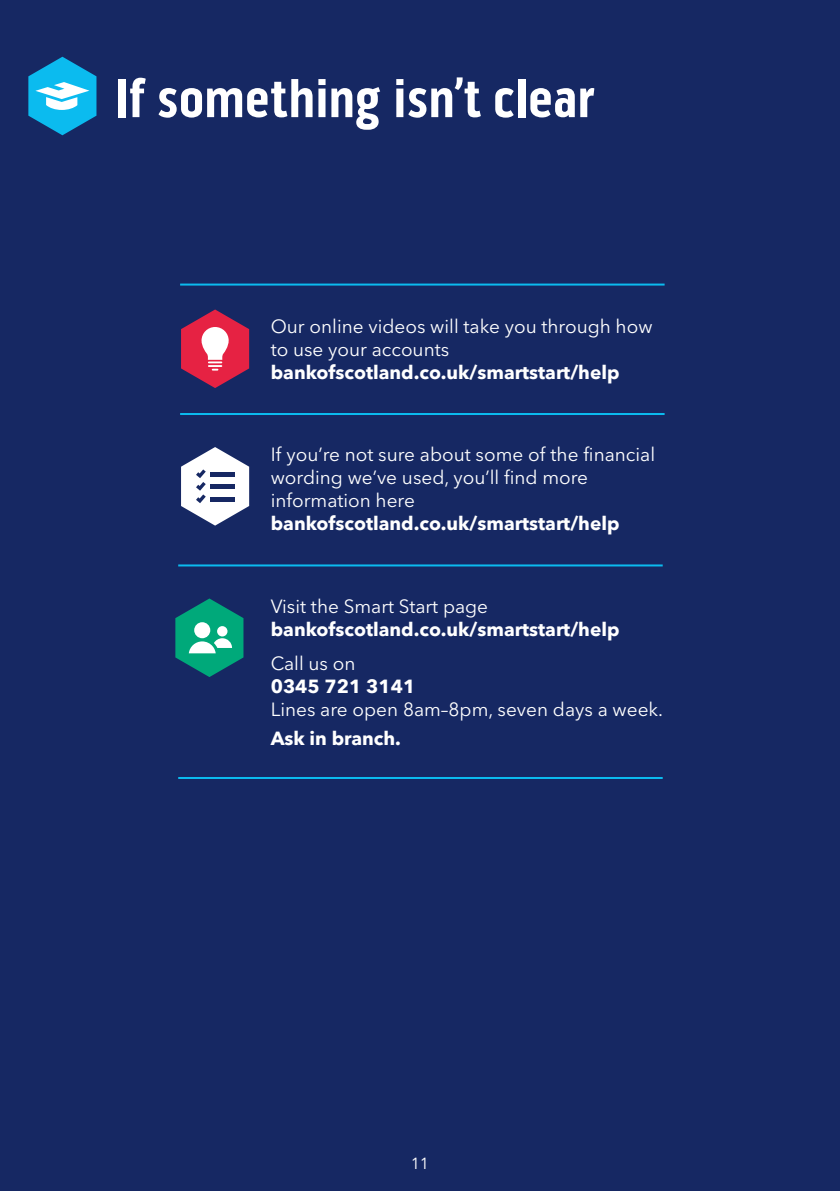
<style>
.page{position:relative;width:840px;height:1191px;background:#fff}
.page>*{position:absolute;margin:0;border:0;box-sizing:border-box;transform-origin:0 0}
.t1{font:700 56px "Bo S Pill Gothic";letter-spacing:-.01em;color:#fff}
.t2{font:19px/23px "Avenir Next LT Pro";color:#fff}
.t3{font:700 19px/23px "Avenir Next LT Pro";color:#fff}
.t4{font:16px "Avenir Next LT Pro";color:#fff}
.s1{font-weight:700}
.s2{font-weight:400}
</style>
<div class="page">
<div style="left:0;top:0;width:839px;height:1191px;background:#162863"></div>
<svg style="left:28px;top:57px;width:68px;height:78px"></svg>
<svg style="left:181px;top:447px;width:68px;height:78px"></svg>
<svg style="left:175px;top:598px;width:68px;height:79px"></svg>
<hr style="left:180px;top:283px;width:484px;height:2px;background:#0bbbef">
<hr style="left:180px;top:413px;width:484px;height:2px;background:#0bbbef">
<hr style="left:178px;top:564px;width:484px;height:2px;background:#0bbbef">
<hr style="left:178px;top:777px;width:484px;height:2px;background:#0bbbef">
<svg style="left:181px;top:309px;width:68px;height:79px"></svg>
<p class="t1" style="left:113px;top:65px;width:482px">If something isn’t clear</p>
<p class="t2" style="left:270px;top:315px;width:383px">Our online videos will take you through how to use your accounts <span class="s1">bankofscotland.co.uk/smartstart/help</span></p>
<p class="t2" style="left:270px;top:443px;width:386px">If you’re not sure about some of the financial wording we’ve used, you’ll find more information here <span class="s1">bankofscotland.co.uk/smartstart/help</span></p>
<p class="t3" style="left:270px;top:594px;width:350px"><span class="s2">Visit the Smart Start page </span>bankofscotland.co.uk/smartstart/help</p>
<p class="t2" style="left:270px;top:652px;width:394px">Call us on<br><span class="s1">0345 721 3141<br></span>Lines are open 8am–8pm, seven days a week.</p>
<p class="t3" style="left:270px;top:726px;width:132px">Ask in branch.</p>
<p class="t4" style="left:410px;top:1154px;width:20px">11</p>
</div>
